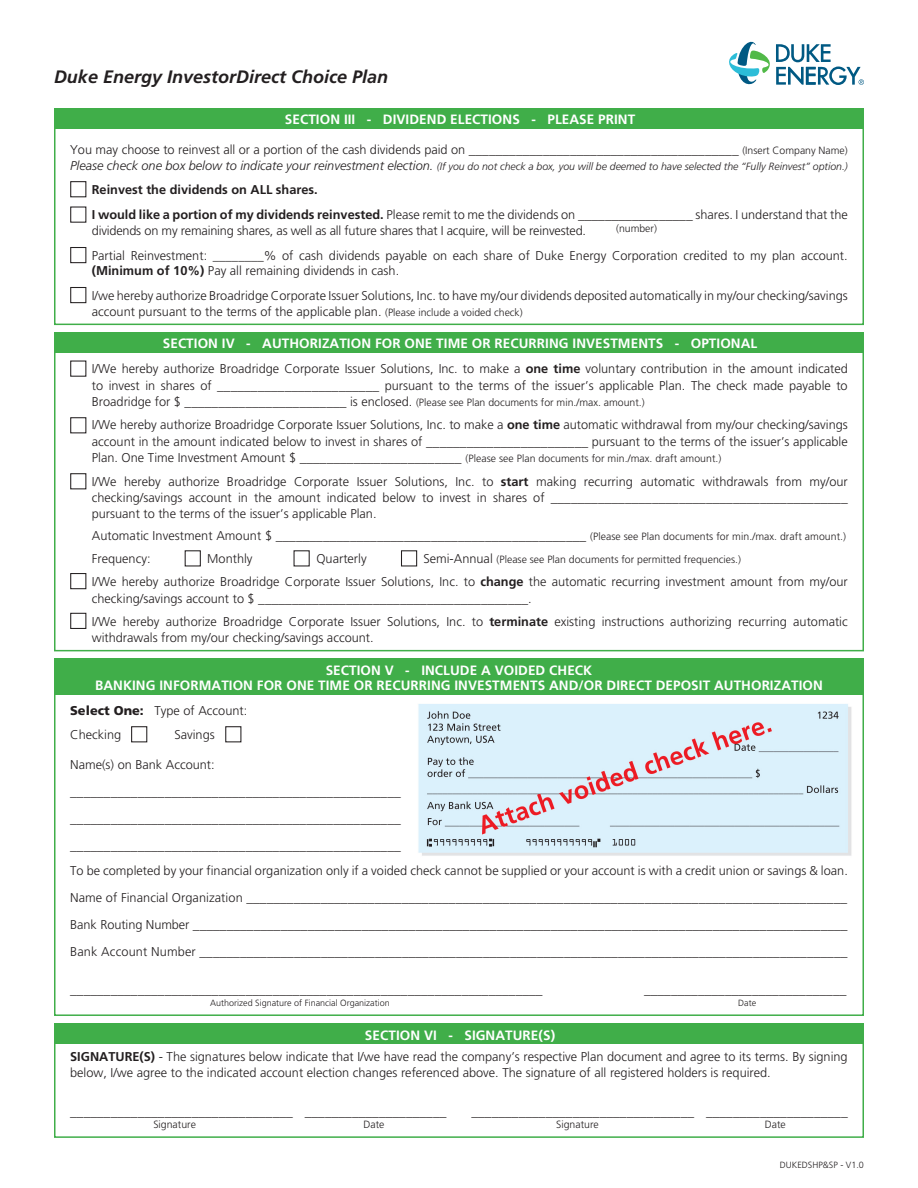
<style>
.page{position:relative;width:918px;height:1188px;background:#fff}
.page>*{position:absolute;margin:0;border:0;box-sizing:border-box;transform-origin:0 0}
.t1{font:italic 700 18px "Frutiger";color:#231f20}
.t2{font:300 13.5px "Frutiger";color:#231f20}
.t3{font:700 13.5px "Frutiger";letter-spacing:.005em;color:#fff}
.t4{font:300 12.75px/15.8px "Frutiger";color:#231f20}
.t5{font:700 12.75px "Frutiger";color:#231f20}
.t6{font:300 10.5px "Frutiger";color:#231f20}
.t7{font:italic 300 10.5px "Frutiger";color:#231f20}
.t8{font:300 9px "Frutiger";color:#231f20}
.s1{font-size:13.5px}
.s2{font-size:10.5px}
.s3{font-size:12.75px}
.s4{font-weight:700}
.s5{font-weight:900}
</style>
<div class="page">
<div style="left:54px;top:1040px;width:810px;height:98px;border:2px solid #40ae49"></div>
<div style="left:54px;top:1023px;width:810px;height:21px;background:#40ae49"></div>
<div style="left:54px;top:120px;width:810px;height:205px;border:2px solid #40ae49"></div>
<div style="left:54px;top:108px;width:810px;height:21px;background:#40ae49"></div>
<div style="left:70px;top:181px;width:16px;height:16px;border:1px solid #231f20"></div>
<div style="left:70px;top:206px;width:16px;height:17px;border:1px solid #231f20"></div>
<div style="left:70px;top:247px;width:16px;height:16px;border:1px solid #231f20"></div>
<div style="left:70px;top:287px;width:16px;height:16px;border:1px solid #231f20"></div>
<div style="left:70px;top:361px;width:16px;height:16px;border:1px solid #231f20"></div>
<div style="left:70px;top:417px;width:16px;height:16px;border:1px solid #231f20"></div>
<div style="left:70px;top:473px;width:16px;height:16px;border:1px solid #231f20"></div>
<div style="left:70px;top:573px;width:16px;height:16px;border:1px solid #231f20"></div>
<div style="left:70px;top:613px;width:16px;height:16px;border:1px solid #231f20"></div>
<div style="left:54px;top:332px;width:810px;height:21px;background:#40ae49"></div>
<div style="left:185px;top:550px;width:16px;height:16px;border:1px solid #231f20"></div>
<div style="left:401px;top:550px;width:16px;height:16px;border:1px solid #231f20"></div>
<div style="left:54px;top:658px;width:810px;height:37px;background:#40ae49"></div>
<img style="left:418px;top:704px;width:434px;height:152px">
<div style="left:225px;top:726px;width:16px;height:16px;border:1px solid #231f20"></div>
<div style="left:131px;top:726px;width:16px;height:16px;border:1px solid #231f20"></div>
<svg style="left:729px;top:42px;width:135px;height:43px"></svg>
<p class="t1" style="left:54px;top:66px;width:336px">Duke Energy InvestorDirect Choice Plan</p>
<p class="t3" style="left:285px;top:112px;width:352px">SECTION III - DIVIDEND ELECTIONS - PLEASE PRINT</p>
<p class="t4" style="left:70px;top:142px;width:779px">You may choose to reinvest all or a portion of the cash dividends paid on <span class="s1">________________________________________</span> <span class="s2">(Insert Company Name)</span></p>
<p class="t7" style="left:70px;top:160px;width:779px"><span class="s3">Please check one box below to indicate your reinvestment election.</span> (If you do not check a box, you will be deemed to have selected the “Fully Reinvest” option.)</p>
<p class="t5" style="left:92px;top:182px;width:227px">Reinvest the dividends on ALL shares.</p>
<p class="t4" style="left:92px;top:207px;width:758px"><span class="s4">I would like a portion of my dividends reinvested.</span> Please remit to me the dividends on <span class="s1">_________________</span> shares. I understand that the dividends on my remaining shares, as well as all future shares that I acquire, will be reinvested.</p>
<p class="t6" style="left:616px;top:222px;width:42px">(number)</p>
<p class="t4" style="left:92px;top:248px;width:757px">Partial Reinvestment: ________% of cash dividends payable on each share of Duke Energy Corporation credited to my plan account. <span class="s4">(Minimum of 10%)</span> Pay all remaining dividends in cash.</p>
<p class="t4" style="left:92px;top:288px;width:758px">I/we hereby authorize Broadridge Corporate Issuer Solutions, Inc. to have my/our dividends deposited automatically in my/our checking/savings account pursuant to the terms of the applicable plan. <span class="s2">(Please include a voided check)</span></p>
<p class="t3" style="left:163px;top:336px;width:596px">SECTION IV - AUTHORIZATION FOR ONE TIME OR RECURRING INVESTMENTS - OPTIONAL</p>
<p class="t4" style="left:92px;top:361px;width:758px;line-height:16.5px">I/We hereby authorize Broadridge Corporate Issuer Solutions, Inc. to make a <span class="s4">one time</span> voluntary contribution in the amount indicated to invest in shares of <span class="s1">________________________</span> pursuant to the terms of the issuer’s applicable Plan. The check made payable to</p>
<p class="t6" style="left:92px;top:397px;width:554px"><span class="s3">Broadridge for $</span> <span class="s1">________________________</span> <span class="s3">is enclosed.</span> (Please see Plan documents for min./max. amount.)</p>
<p class="t4" style="left:92px;top:417px;width:758px;line-height:16.5px">I/We hereby authorize Broadridge Corporate Issuer Solutions, Inc. to make a <span class="s4">one time</span> automatic withdrawal from my/our checking/savings account in the amount indicated below to invest in shares of <span class="s1">________________________</span> pursuant to the terms of the issuer’s applicable</p>
<p class="t6" style="left:92px;top:453px;width:631px"><span class="s3">Plan. One Time Investment Amount $</span> <span class="s1">________________________</span> (Please see Plan documents for min./max. draft amount.)</p>
<p class="t4" style="left:92px;top:473px;width:758px;line-height:16.2px;text-align:justify">I/We hereby authorize Broadridge Corporate Issuer Solutions, Inc. to <span class="s4">start</span> making recurring automatic withdrawals from my/our checking/savings account in the amount indicated below to invest in shares of <span class="s1">____________________________________________ </span>pursuant to the terms of the issuer’s applicable Plan.</p>
<p class="t6" style="left:92px;top:531px;width:756px"><span class="s3">Automatic Investment Amount $</span> <span class="s1">______________________________________________</span> (Please see Plan documents for min./max. draft amount.)</p>
<p class="t4" style="left:92px;top:551px;width:60px">Frequency:</p>
<p class="t4" style="left:207px;top:551px;width:47px">Monthly</p>
<p class="t4" style="left:316px;top:551px;width:52px">Quarterly</p>
<p class="t6" style="left:423px;top:553px;width:319px"><span class="s3">Semi-Annual</span> (Please see Plan documents for permitted frequencies.)</p>
<p class="t4" style="left:92px;top:574px;width:758px">I/We hereby authorize Broadridge Corporate Issuer Solutions, Inc. to <span class="s4">change</span> the automatic recurring investment amount from my/our</p>
<p class="t2" style="left:92px;top:590px;width:442px"><span class="s3">checking/savings account to $</span> ________________________________________<span class="s3">.</span></p>
<p class="t4" style="left:92px;top:614px;width:758px">I/We hereby authorize Broadridge Corporate Issuer Solutions, Inc. to <span class="s4">terminate</span> existing instructions authorizing recurring automatic withdrawals from my/our checking/savings account.</p>
<p class="t3" style="left:326px;top:662px;width:268px">SECTION V - INCLUDE A VOIDED CHECK</p>
<p class="t3" style="left:95px;top:677px;width:729px">BANKING INFORMATION FOR ONE TIME OR RECURRING INVESTMENTS AND/OR DIRECT DEPOSIT AUTHORIZATION</p>
<p class="t4" style="left:70px;top:703px;width:179px"><span class="s5">Select One:</span> Type of Account:</p>
<p class="t4" style="left:70px;top:727px;width:53px">Checking</p>
<p class="t4" style="left:174px;top:727px;width:42px">Savings</p>
<p class="t4" style="left:70px;top:757px;width:146px">Name(s) on Bank Account:</p>
<p class="t2" style="left:70px;top:783px;width:332px">_________________________________________________</p>
<p class="t2" style="left:70px;top:810px;width:332px">_________________________________________________</p>
<p class="t2" style="left:70px;top:837px;width:332px">_________________________________________________</p>
<p class="t4" style="left:70px;top:863px;width:779px">To be completed by your financial organization only if a voided check cannot be supplied or your account is with a credit union or savings &amp; loan.</p>
<p class="t2" style="left:70px;top:890px;width:778px"><span class="s3">Name of Financial Organization</span> _________________________________________________________________________________________</p>
<p class="t2" style="left:70px;top:917px;width:779px"><span class="s3">Bank Routing Number</span> _________________________________________________________________________________________________</p>
<p class="t2" style="left:70px;top:944px;width:779px"><span class="s3">Bank Account Number</span> ________________________________________________________________________________________________</p>
<p class="t2" style="left:70px;top:981px;width:474px">______________________________________________________________________</p>
<p class="t2" style="left:644px;top:981px;width:204px">______________________________</p>
<p class="t8" style="left:210px;top:997px;width:181px">Authorized Signature of Financial Organization</p>
<p class="t8" style="left:738px;top:997px;width:19px">Date</p>
<p class="t3" style="left:365px;top:1027px;width:192px">SECTION VI - SIGNATURE(S)</p>
<p class="t4" style="left:70px;top:1049px;width:779px"><span class="s4">SIGNATURE(S)</span> - The signatures below indicate that I/we have read the company’s respective Plan document and agree to its terms. By signing below, I/we agree to the indicated account election changes referenced above. The signature of all registered holders is required.</p>
<p class="t2" style="left:70px;top:1104px;width:378px">_________________________________ _____________________</p>
<p class="t2" style="left:471px;top:1104px;width:378px">_________________________________ _____________________</p>
<p class="t6" style="left:153px;top:1119px;width:44px">Signature</p>
<p class="t6" style="left:364px;top:1119px;width:22px">Date</p>
<p class="t6" style="left:556px;top:1119px;width:44px">Signature</p>
<p class="t6" style="left:765px;top:1119px;width:22px">Date</p>
<p class="t8" style="left:780px;top:1160px;width:86px">DUKEDSHP&amp;SP - V1.0</p>
</div>
